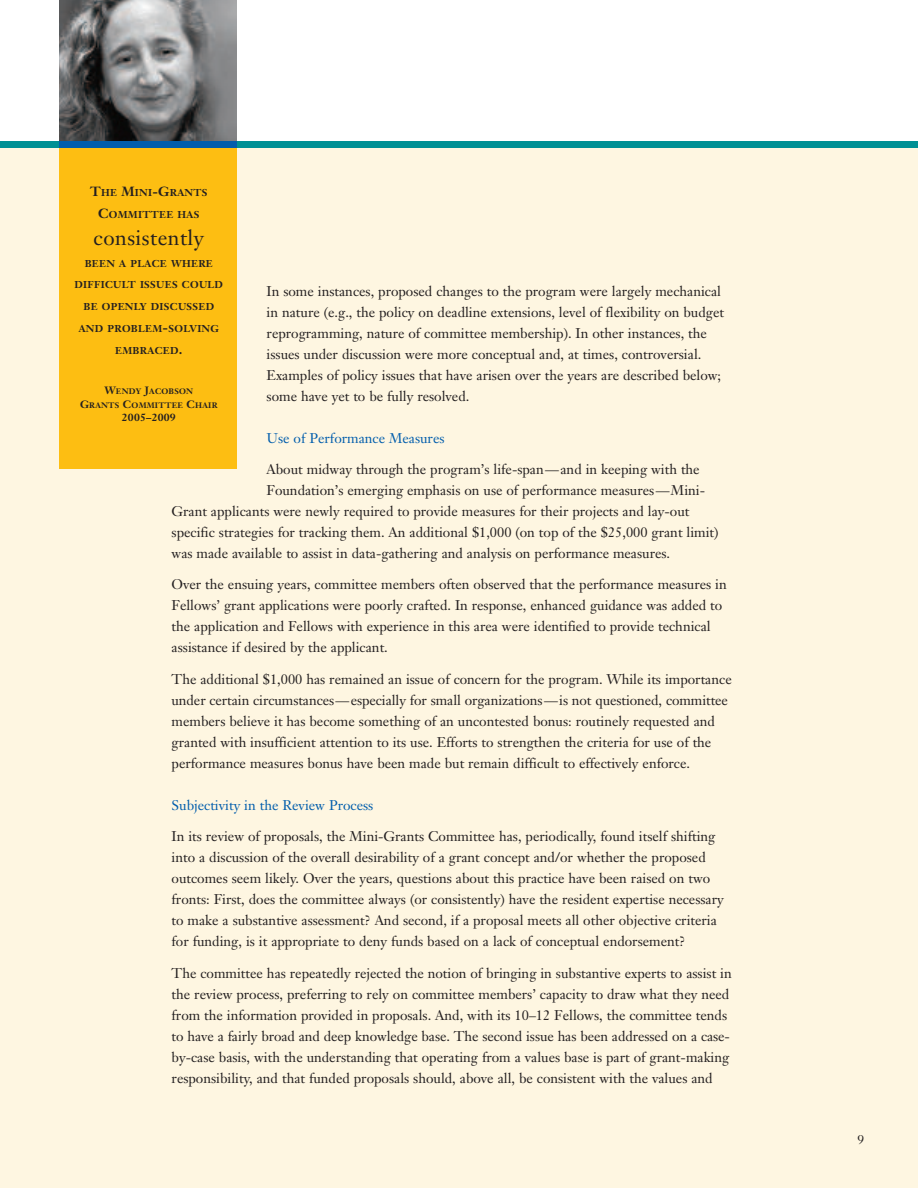
<style>
.page{position:relative;width:918px;height:1188px;background:#fff}
.page>*{position:absolute;margin:0;border:0;box-sizing:border-box;transform-origin:0 0}
.t1{font:21px "Janson Text";letter-spacing:.025em;color:#231f20}
.t2{font:13.8px/21px "Janson Text";color:#231f20}
.t3{font:13.8px "Janson Text";color:#015dac}
.t4{font:12.75px "Janson Text";color:#231f20}
.t5{font:700 10.5px "Janson Text";letter-spacing:.025em;color:#231f20}
.t6{font:700 9.9px/21.8px "Janson Text";letter-spacing:.03em;color:#231f20;text-align:center}
.t7{font:700 7.8px/13.5px "Janson Text";letter-spacing:.03em;color:#231f20;text-align:center}
.s1{font-size:13.2px}
.s2{font-size:10.5px}
</style>
<div class="page">
<img style="left:59px;top:0;width:178px;height:141px">
<div style="left:0;top:146px;width:918px;height:1042px;background:#fef6e1"></div>
<div style="left:59px;top:146px;width:178px;height:323px;background:#fdbe12"></div>
<div style="left:0;top:141px;width:918px;height:6px;background:#009094"></div>
<div style="left:59px;top:141px;width:178px;height:6px;background:#015dac"></div>
<p class="t6" style="left:90px;top:183px;width:119px"><span class="s1">T</span>HE <span class="s1">M</span>INI<span class="s1">-G</span>RANTS<br><span class="s1">C</span>OMMITTEE HAS</p>
<h1 class="t1" style="left:94px;top:229px;width:112px">consistently</h1>
<p class="t6" style="left:75px;top:253px;width:150px">BEEN A PLACE WHERE<br>DIFFICULT ISSUES COULD<br>BE OPENLY DISCUSSED<br>AND PROBLEM<span class="s1">-</span>SOLVING<br>EMBRACED<span class="s1">.</span></p>
<p class="t7" style="left:80px;top:386px;width:139px"><span class="s2">W</span>ENDY <span class="s2">J</span>ACOBSON<br><span class="s2">G</span>RANTS <span class="s2">C</span>OMMITTEE <span class="s2">C</span>HAIR</p>
<p class="t5" style="left:122px;top:413px;width:55px">2005–2009</p>
<p class="t2" style="left:267px;top:282px;width:459px">In some instances, proposed changes to the program were largely mechanical in nature (e.g., the policy on deadline extensions, level of flexibility on budget reprogramming, nature of committee membership). In other instances, the issues under discussion were more conceptual and, at times, controversial.<br>Examples of policy issues that have arisen over the years are described below; some have yet to be fully resolved.</p>
<p class="t3" style="left:267px;top:432px;width:179px">Use of Performance Measures</p>
<p class="t2" style="left:267px;top:460px;width:435px">About midway through the program’s life-span—and in keeping with the</p>
<p class="t2" style="left:267px;top:481px;width:440px">Foundation’s emerging emphasis on use of performance measures—Mini-</p>
<p class="t2" style="left:172px;top:502px;width:519px">Grant applicants were newly required to provide measures for their projects and lay-out</p>
<p class="t2" style="left:172px;top:523px;width:549px">specific strategies for tracking them. An additional $1,000 (on top of the $25,000 grant limit)</p>
<p class="t2" style="left:172px;top:544px;width:500px">was made available to assist in data-gathering and analysis on performance measures.</p>
<p class="t2" style="left:172px;top:576px;width:557px">Over the ensuing years, committee members often observed that the performance measures in Fellows’ grant applications were poorly crafted. In response, enhanced guidance was added to the application and Fellows with experience in this area were identified to provide technical assistance if desired by the applicant.</p>
<p class="t2" style="left:172px;top:670px;width:562px">The additional $1,000 has remained an issue of concern for the program. While its importance under certain circumstances—especially for small organizations—is not questioned, committee members believe it has become something of an uncontested bonus: routinely requested and granted with insufficient attention to its use. Efforts to strengthen the criteria for use of the performance measures bonus have been made but remain difficult to effectively enforce.</p>
<p class="t3" style="left:172px;top:800px;width:203px">Subjectivity in the Review Process</p>
<p class="t2" style="left:172px;top:828px;width:554px">In its review of proposals, the Mini-Grants Committee has, periodically, found itself shifting into a discussion of the overall desirability of a grant concept and/or whether the proposed outcomes seem likely. Over the years, questions about this practice have been raised on two fronts: First, does the committee always (or consistently) have the resident expertise necessary to make a substantive assessment? And second, if a proposal meets all other objective criteria for funding, is it appropriate to deny funds based on a lack of conceptual endorsement?</p>
<p class="t2" style="left:172px;top:964px;width:562px">The committee has repeatedly rejected the notion of bringing in substantive experts to assist in the review process, preferring to rely on committee members’ capacity to draw what they need from the information provided in proposals. And, with its 10–12 Fellows, the committee tends to have a fairly broad and deep knowledge base. The second issue has been addressed on a case&shy;by-case basis, with the understanding that operating from a values base is part of grant-making responsibility, and that funded proposals should, above all, be consistent with the values and</p>
<p class="t4" style="left:857px;top:1134px;width:8px">9</p>
</div>
